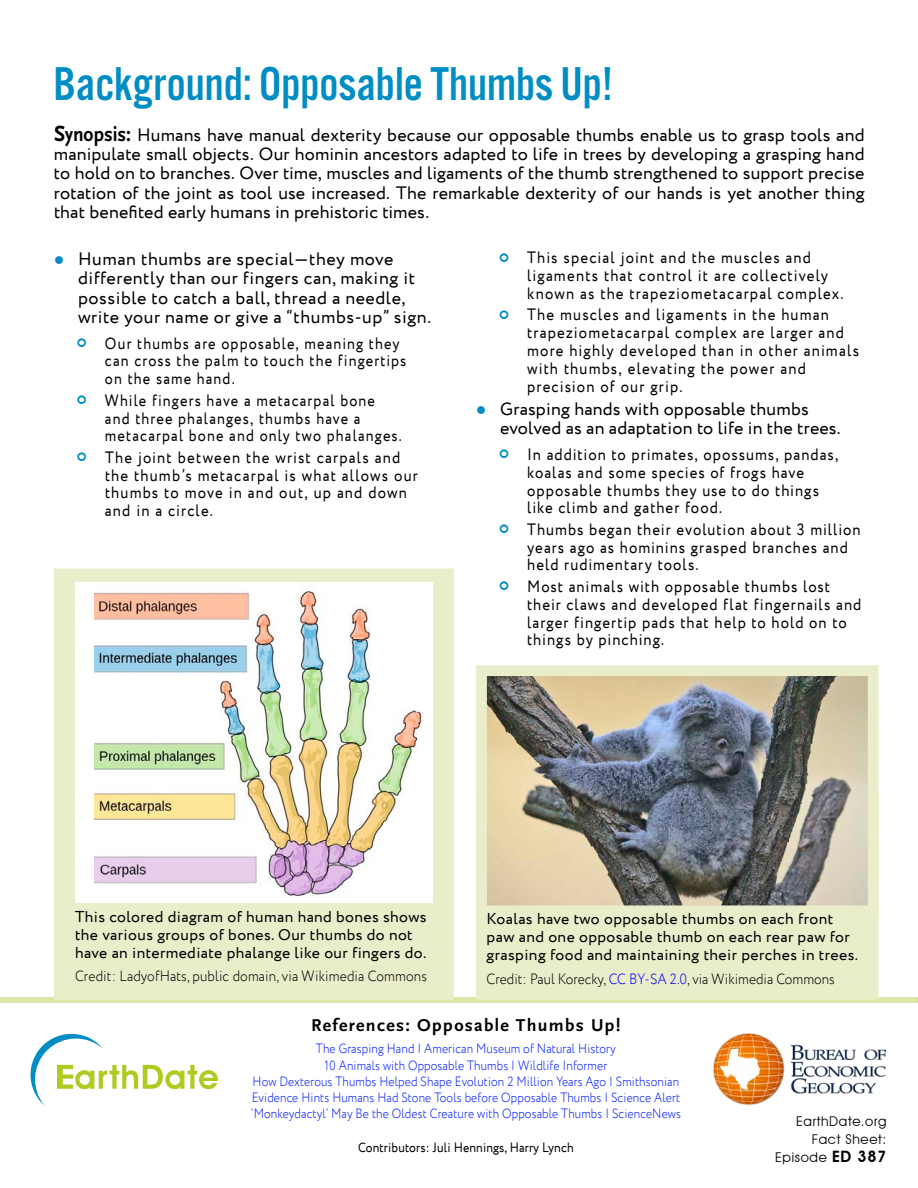
<style>
.page{position:relative;width:918px;height:1188px;background:#fff}
.page>*{position:absolute;margin:0;border:0;box-sizing:border-box;transform-origin:0 0}
.t1{font:49.35px "Alternate Got No 3 D";color:#008dc4}
.t2{font:18px/19.5px "Circe";letter-spacing:.01em;color:#000;text-align:justify}
.t3{font:18px/19.4px "Circe";letter-spacing:.03em;color:#000}
.t4{font:700 18px "Scala Sans Pro";letter-spacing:.075em;color:#000}
.t5{font:16.5px/18px "Circe";letter-spacing:.07em;color:#000;scale:.9 1}
.t6{font:16.5px/18px "Circe";letter-spacing:.07em;color:#000;scale:.87 1}
.t7{font:15.75px/18px "Circe";letter-spacing:.025em;color:#000}
.t8{font:300 15px "Circe";letter-spacing:.01em;color:#000;scale:.9 1}
.t9{font:300 13.5px/16.2px "Circe";letter-spacing:.01em;color:#001bff;text-align:center;scale:.87 1}
.t10{font:13.5px "Circe";letter-spacing:.01em;color:#000;scale:.9 1}
.t11{font:13.5px/18px "Avant Garde IT Cby BT";letter-spacing:.05em;color:#000;text-align:right}
.s1{font-family:"Scala Sans Pro";font-weight:700;font-size:22.95px}
.s2{font-family:"Scala Sans Pro";font-weight:700;font-size:21.3px}
.s3{color:#008dc4}
.s4{color:#00f}
.s5{font-weight:600;font-size:15.75px}
</style>
<div class="page">
<img style="left:713px;top:1034px;width:173px;height:71px">
<svg style="left:30px;top:1033px;width:188px;height:72px"></svg>
<div style="left:0;top:998px;width:918px;height:5px;background:#dee7a6"></div>
<div style="left:51px;top:568px;width:406px;height:432px;background:#eaedca"></div>
<div style="left:75px;top:582px;width:358px;height:320px;background:#fff"></div>
<img style="left:94px;top:590px;width:329px;height:306px">
<div style="left:473px;top:922px;width:409px;height:78px;background:#eaedca"></div>
<img style="left:476px;top:665px;width:403px;height:257px">
<h1 class="t1" style="left:53px;top:58px;width:561px">Background: Opposable Thumbs Up!</h1>
<p class="t2" style="left:54px;top:125px;width:812px"><span class="s1">S</span><span class="s2">ynopsis:</span> Humans have manual dexterity because our opposable thumbs enable us to grasp tools and manipulate small objects. Our hominin ancestors adapted to life in trees by developing a grasping hand to hold on to branches. Over time, muscles and ligaments of the thumb strengthened to support precise rotation of the joint as tool use increased. The remarkable dexterity of our hands is yet another thing that benefited early humans in prehistoric times.</p>
<p class="t3" style="left:78px;top:250px;width:355px;text-indent:-24px"><span class="s3">●</span> Human thumbs are special—they move differently than our fingers can, making it possible to catch a ball, thread a needle, write your name or give a “thumbs-up” sign.</p>
<p class="t6" style="left:105px;top:334px;width:348px">Our thumbs are opposable, meaning they can cross the palm to touch the fingertips on the same hand.</p>
<p class="t6" style="left:105px;top:392px;width:343px">While fingers have a metacarpal bone and three phalanges, thumbs have a metacarpal bone and only two phalanges.</p>
<p class="t5" style="left:105px;top:449px;width:349px">The joint between the wrist carpals and the thumb’s metacarpal is what allows our thumbs to move in and out, up and down and in a circle.</p>
<p class="t5" style="left:527px;top:249px;width:353px">This special joint and the muscles and ligaments that control it are collectively known as the trapeziometacarpal complex.</p>
<p class="t5" style="left:527px;top:306px;width:370px">The muscles and ligaments in the human trapeziometacarpal complex are larger and more highly developed than in other animals with thumbs, elevating the power and precision of our grip.</p>
<p class="t2" style="left:500px;top:400px;width:342px;text-indent:-24px"><span class="s3">●</span> Grasping hands with opposable thumbs evolved as an adaptation to life in the trees.</p>
<p class="t5" style="left:527px;top:446px;width:347px">In addition to primates, opossums, pandas, koalas and some species of frogs have opposable thumbs they use to do things like climb and gather food.</p>
<p class="t5" style="left:527px;top:521px;width:372px">Thumbs began their evolution about 3 million years ago as hominins grasped branches and held rudimentary tools.</p>
<p class="t5" style="left:527px;top:578px;width:373px">Most animals with opposable thumbs lost their claws and developed flat fingernails and larger fingertip pads that help to hold on to things by pinching.</p>
<p class="t7" style="left:75px;top:908px;width:353px">This colored diagram of human hand bones shows the various groups of bones. Our thumbs do not have an intermediate phalange like our fingers do.</p>
<p class="t8" style="left:75px;top:966px;width:393px">Credit: LadyofHats, public domain, via Wikimedia Commons</p>
<p class="t7" style="left:487px;top:910px;width:373px">Koalas have two opposable thumbs on each front paw and one opposable thumb on each rear paw for grasping food and maintaining their perches in trees.</p>
<p class="t8" style="left:487px;top:969px;width:388px">Credit: Paul Korecky, <span class="s4">CC BY-SA 2.0</span>, via Wikimedia Commons</p>
<p class="t4" style="left:311px;top:1014px;width:311px">References: Opposable Thumbs Up!</p>
<p class="t9" style="left:251px;top:1041px;width:496px">The Grasping Hand | American Museum of Natural History<br>10 Animals with Opposable Thumbs | Wildlife Informer<br>How Dexterous Thumbs Helped Shape Evolution 2 Million Years Ago | Smithsonian Evidence Hints Humans Had Stone Tools before Opposable Thumbs | Science Alert ‘Monkeydactyl’ May Be the Oldest Creature with Opposable Thumbs | ScienceNews</p>
<p class="t10" style="left:358px;top:1139px;width:241px">Contributors: Juli Hennings, Harry Lynch</p>
<p class="t11" style="left:775px;top:1113px;width:113px">EarthDate.org<br>Fact Sheet:<br>Episode <span class="s5">ED 387</span></p>
</div>
